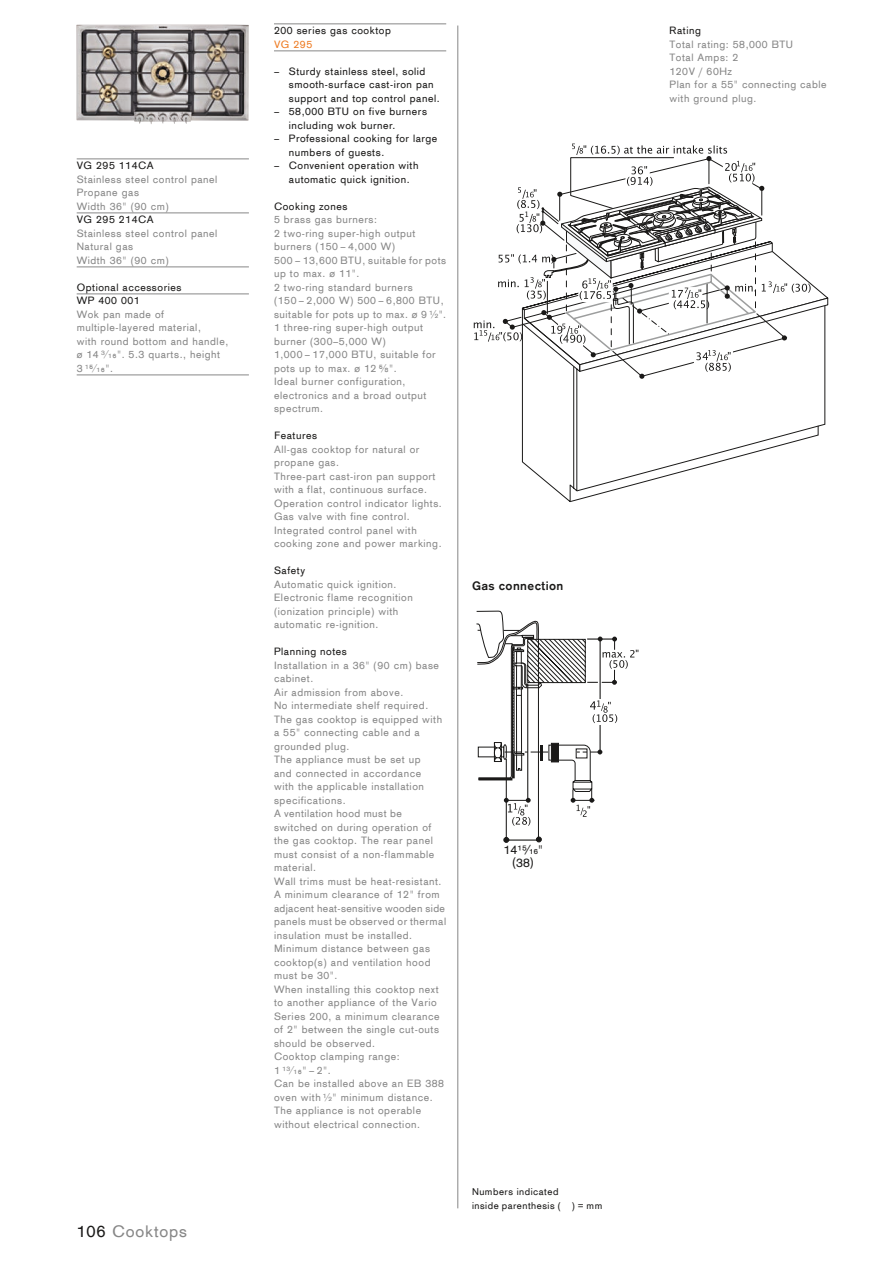
<style>
.page{position:relative;width:893px;height:1263px;background:#fff}
.page>*{position:absolute;margin:0;border:0;box-sizing:border-box;transform-origin:0 0}
.t1{font:16.5px "Gaggenau";letter-spacing:.055em;color:#878787}
.t2{font:13.05px/12.3px "Gaggenau";color:#1a1918;text-align:center}
.t3{font:700 12.75px "Gaggenau";letter-spacing:.03em;color:#1a1918}
.t4{font:10.5px/13.5px "Gaggenau";letter-spacing:.055em;color:#878787}
.t5{font:10.5px/13.5px "Gaggenau";letter-spacing:.055em;color:#1a1918}
.t6{font:10.5px "Gaggenau";color:#ee7b22}
.t7{font:9.75px/13.5px "Gaggenau";letter-spacing:.055em;color:#1a1918}
.s1{color:#1a1918}
</style>
<div class="page">
<img style="left:76px;top:24px;width:173px;height:100px">
<svg style="left:476px;top:610px;width:162px;height:233px"></svg>
<hr style="left:77px;top:158px;width:172px;height:1px;background:#878787">
<hr style="left:77px;top:212px;width:172px;height:1px;background:#878787">
<hr style="left:77px;top:266px;width:172px;height:1px;background:#878787">
<hr style="left:77px;top:293px;width:172px;height:1px;background:#878787">
<hr style="left:77px;top:374px;width:172px;height:1px;background:#878787">
<hr style="left:274px;top:23px;width:172px;height:1px;background:#878787">
<hr style="left:274px;top:50px;width:172px;height:1px;background:#878787">
<svg style="left:474px;top:144px;width:355px;height:358px"></svg>
<hr style="left:457px;top:26px;width:1px;height:1182px;background:#878787">
<p class="t5" style="left:77px;top:159px;width:78px">VG 295 114CA</p>
<p class="t4" style="left:77px;top:172px;width:142px">Stainless steel control panel<br>Propane gas<br>Width 36" (90 cm)</p>
<p class="t5" style="left:77px;top:213px;width:78px">VG 295 214CA</p>
<p class="t4" style="left:77px;top:226px;width:142px">Stainless steel control panel<br>Natural gas<br>Width 36" (90 cm)</p>
<p class="t5" style="left:77px;top:280px;width:106px">Optional accessories<br>WP 400 001</p>
<p class="t4" style="left:77px;top:307px;width:153px">Wok pan made of multiple-layered material,<br>with round bottom and handle, ø 14 ³⁄₁₆". 5.3 quarts., height<br>3 ¹⁵⁄₁₆".</p>
<h1 class="t1" style="left:77px;top:1221px;width:112px"><span class="s1">106</span> Cooktops</h1>
<p class="t5" style="left:274px;top:24px;width:118px">200 series gas cooktop</p>
<p class="t6" style="left:274px;top:38px;width:40px">VG 295</p>
<p class="t5" style="left:289px;top:64px;width:152px;text-indent:-15px">– Sturdy stainless steel, solid smooth-surface cast-iron pan support and top control panel.</p>
<p class="t5" style="left:289px;top:105px;width:140px;text-indent:-15px">– 58,000 BTU on five burners including wok burner.</p>
<p class="t5" style="left:289px;top:132px;width:150px;text-indent:-15px">– Professional cooking for large numbers of guests.</p>
<p class="t5" style="left:274px;top:159px;width:146px;text-align:center">– Convenient operation with automatic quick ignition.</p>
<p class="t5" style="left:274px;top:199px;width:75px">Cooking zones</p>
<p class="t4" style="left:274px;top:213px;width:174px">5 brass gas burners:<br>2 two-ring super-high output burners (150 – 4,000 W)<br>500 – 13,600 BTU, suitable for pots up to max. ø 11".<br>2 two-ring standard burners<br>(150 – 2,000 W) 500 – 6,800 BTU, suitable for pots up to max. ø 9 ½".<br>1 three-ring super-high output burner (300–5,000 W)<br>1,000 – 17,000 BTU, suitable for pots up to max. ø 12 ⅝".<br>Ideal burner configuration, electronics and a broad output spectrum.</p>
<p class="t5" style="left:274px;top:429px;width:45px">Features</p>
<p class="t4" style="left:274px;top:442px;width:169px">All-gas cooktop for natural or propane gas.<br>Three-part cast-iron pan support with a flat, continuous surface.<br>Operation control indicator lights.<br>Gas valve with fine control.<br>Integrated control panel with cooking zone and power marking.</p>
<p class="t5" style="left:274px;top:564px;width:32px">Safety</p>
<p class="t4" style="left:274px;top:577px;width:140px">Automatic quick ignition.<br>Electronic flame recognition (ionization principle) with automatic re-ignition.</p>
<p class="t5" style="left:274px;top:645px;width:74px">Planning notes</p>
<p class="t4" style="left:274px;top:658px;width:174px">Installation in a 36" (90 cm) base cabinet.<br>Air admission from above.<br>No intermediate shelf required.<br>The gas cooktop is equipped with a 55" connecting cable and a grounded plug.<br>The appliance must be set up<br>and connected in accordance<br>with the applicable installation specifications.<br>A ventilation hood must be switched on during operation of the gas cooktop. The rear panel must consist of a non-flammable material.<br>Wall trims must be heat-resistant.<br>A minimum clearance of 12" from adjacent heat-sensitive wooden side panels must be observed or thermal insulation must be installed.<br>Minimum distance between gas cooktop(s) and ventilation hood must be 30".<br>When installing this cooktop next to another appliance of the Vario<br>Series 200, a minimum clearance of 2" between the single cut-outs should be observed.<br>Cooktop clamping range:<br>1 ¹³⁄₁₆" – 2".<br>Can be installed above an EB 388 oven with ½" minimum distance.<br>The appliance is not operable without electrical connection.</p>
<p class="t3" style="left:472px;top:579px;width:93px">Gas connection</p>
<p class="t2" style="left:504px;top:844px;width:40px">14¹⁵⁄₁₆" (38)</p>
<p class="t7" style="left:472px;top:1185px;width:132px">Numbers indicated<br>inside parenthesis ( ) = mm</p>
<p class="t5" style="left:669px;top:24px;width:33px">Rating</p>
<p class="t4" style="left:669px;top:37px;width:159px">Total rating: 58,000 BTU<br>Total Amps: 2<br>120V / 60Hz<br>Plan for a 55" connecting cable with ground plug.</p>
</div>
